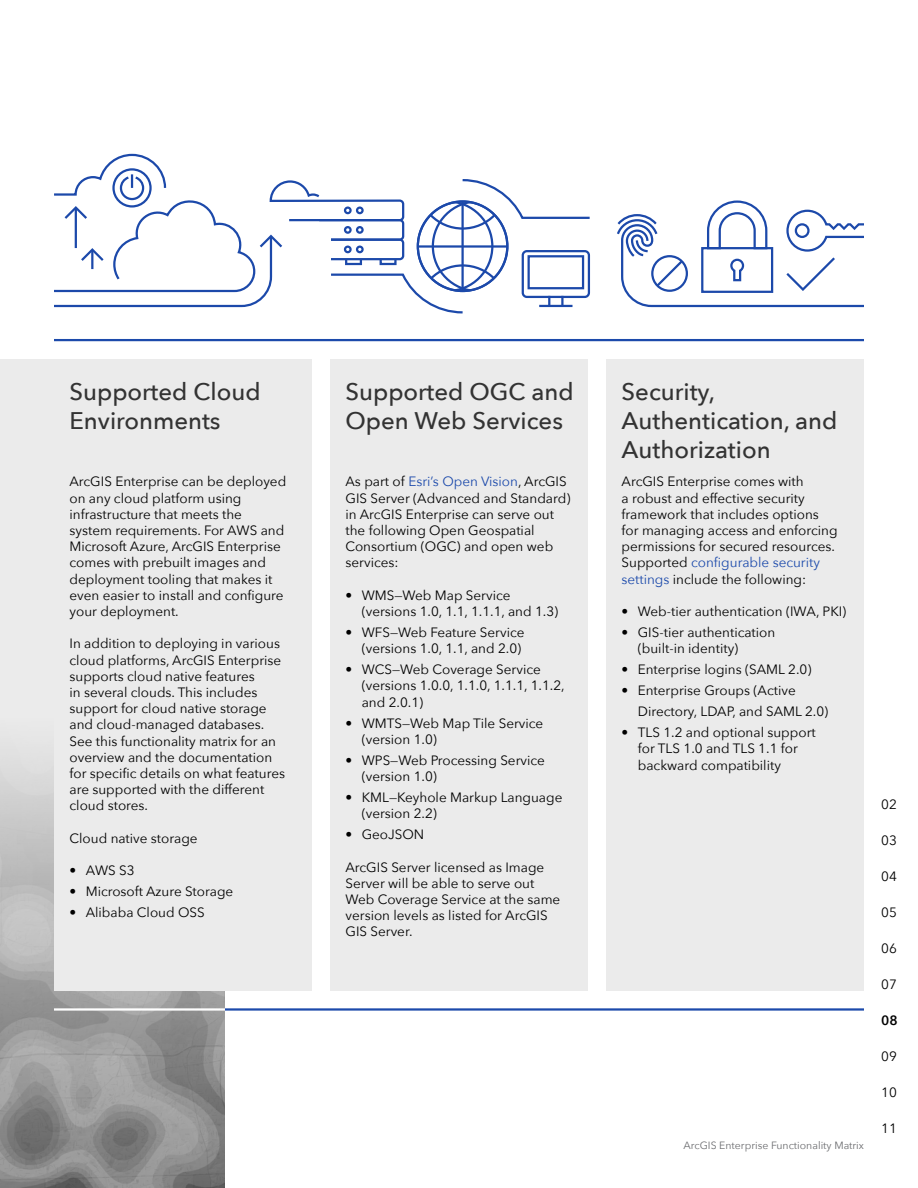
<style>
.page{position:relative;width:918px;height:1188px;background:#fff}
.page>*{position:absolute;margin:0;border:0;box-sizing:border-box;transform-origin:0 0}
.t1{font:500 24px/28.8px "Avenir Next";color:#333}
.t2{font:13.5px/16.2px "Avenir Next";color:#000}
.t3{font:600 13.5px "Avenir Next";color:#000}
.t4{font:10.5px "Avenir Next";color:#6c6d70}
.s1{color:#1c4aab}
</style>
<div class="page">
<hr style="left:54px;top:1008px;width:810px;height:3px;background:#1c4aab">
<hr style="left:54px;top:339px;width:810px;height:2px;background:#1c4aab">
<div style="left:0;top:359px;width:225px;height:829px;background:#ebebeb"></div>
<img style="left:0;top:753px;width:225px;height:435px">
<svg style="left:54px;top:153px;width:537px;height:161px"></svg>
<div style="left:417px;top:200px;width:91px;height:92px;border:2px solid #1c49aa;border-radius:50%"></div>
<svg style="left:617px;top:200px;width:247px;height:108px"></svg>
<div style="left:54px;top:359px;width:258px;height:631px;background:#ebebeb"></div>
<div style="left:330px;top:359px;width:258px;height:631px;background:#ebebeb"></div>
<div style="left:606px;top:359px;width:258px;height:631px;background:#ebebeb"></div>
<hr style="left:54px;top:1008px;width:171px;height:3px;background:#fff">
<p class="t1" style="left:70px;top:376px;width:193px">Supported Cloud<br>Environments</p>
<p class="t1" style="left:346px;top:376px;width:230px">Supported OGC and<br>Open Web Services</p>
<p class="t2" style="left:70px;top:473px;width:218px">ArcGIS Enterprise can be deployed on any cloud platform using infrastructure that meets the system requirements. For AWS and<br>Microsoft Azure, ArcGIS Enterprise comes with prebuilt images and deployment tooling that makes it even easier to install and configure your deployment.</p>
<p class="t2" style="left:70px;top:635px;width:217px">In addition to deploying in various cloud platforms, ArcGIS Enterprise supports cloud native features<br>in several clouds. This includes support for cloud native storage and cloud-managed databases.<br>See this functionality matrix for an overview and the documentation for specific details on what features are supported with the different cloud stores.</p>
<p class="t2" style="left:70px;top:829px;width:130px">Cloud native storage</p>
<p class="t2" style="left:70px;top:862px;width:67px">• AWS S3</p>
<p class="t2" style="left:70px;top:883px;width:165px">• Microsoft Azure Storage</p>
<p class="t2" style="left:70px;top:904px;width:137px">• Alibaba Cloud OSS</p>
<p class="t2" style="left:346px;top:473px;width:226px">As part of <span class="s1">Esri’s Open Vision</span>, ArcGIS<br>GIS Server (Advanced and Standard) in ArcGIS Enterprise can serve out the following Open Geospatial<br>Consortium (OGC) and open web services:</p>
<p class="t2" style="left:362px;top:586px;width:198px;text-indent:-16px">• WMS—Web Map Service (versions 1.0, 1.1, 1.1.1, and 1.3)</p>
<p class="t2" style="left:346px;top:624px;width:181px;text-align:right">• WFS—Web Feature Service (versions 1.0, 1.1, and 2.0)</p>
<p class="t2" style="left:362px;top:661px;width:205px;text-indent:-16px">• WCS—Web Coverage Service (versions 1.0.0, 1.1.0, 1.1.1, 1.1.2, and 2.0.1)</p>
<p class="t2" style="left:362px;top:714px;width:183px;text-indent:-16px">• WMTS—Web Map Tile Service (version 1.0)</p>
<p class="t2" style="left:362px;top:751px;width:185px;text-indent:-16px">• WPS—Web Processing Service (version 1.0)</p>
<p class="t2" style="left:362px;top:789px;width:202px;text-indent:-16px">• KML—Keyhole Markup Language (version 2.2)</p>
<p class="t2" style="left:346px;top:826px;width:80px">• GeoJSON</p>
<p class="t2" style="left:346px;top:858px;width:216px">ArcGIS Server licensed as Image<br>Server will be able to serve out<br>Web Coverage Service at the same version levels as listed for ArcGIS<br>GIS Server.</p>
<p class="t1" style="left:622px;top:376px;width:217px">Security,<br>Authentication, and<br>Authorization</p>
<p class="t2" style="left:622px;top:473px;width:218px">ArcGIS Enterprise comes with<br>a robust and effective security framework that includes options for managing access and enforcing permissions for secured resources.<br>Supported <span class="s1">configurable security settings</span> include the following:</p>
<p class="t2" style="left:622px;top:603px;width:226px">• Web-tier authentication (IWA, PKI)</p>
<p class="t2" style="left:638px;top:624px;width:139px;text-indent:-16px">• GIS-tier authentication (built-in identity)</p>
<p class="t2" style="left:622px;top:661px;width:191px">• Enterprise logins (SAML 2.0)</p>
<p class="t2" style="left:622px;top:682px;width:176px">• Enterprise Groups (Active</p>
<p class="t2" style="left:638px;top:703px;width:192px">Directory, LDAP, and SAML 2.0)</p>
<p class="t2" style="left:638px;top:724px;width:179px;text-indent:-16px">• TLS 1.2 and optional support for TLS 1.0 and TLS 1.1 for backward compatibility</p>
<p class="t4" style="left:684px;top:1136px;width:182px">ArcGIS Enterprise Functionality Matrix</p>
<p class="t2" style="left:881px;top:796px;width:17px">02</p>
<p class="t2" style="left:881px;top:832px;width:17px">03</p>
<p class="t2" style="left:881px;top:868px;width:17px">04</p>
<p class="t2" style="left:881px;top:904px;width:17px">05</p>
<p class="t2" style="left:881px;top:940px;width:17px">06</p>
<p class="t2" style="left:881px;top:976px;width:17px">07</p>
<p class="t3" style="left:881px;top:1009px;width:18px">08</p>
<p class="t2" style="left:881px;top:1048px;width:17px">09</p>
<p class="t2" style="left:881px;top:1084px;width:17px">10</p>
<p class="t2" style="left:881px;top:1120px;width:17px">11</p>
</div>
